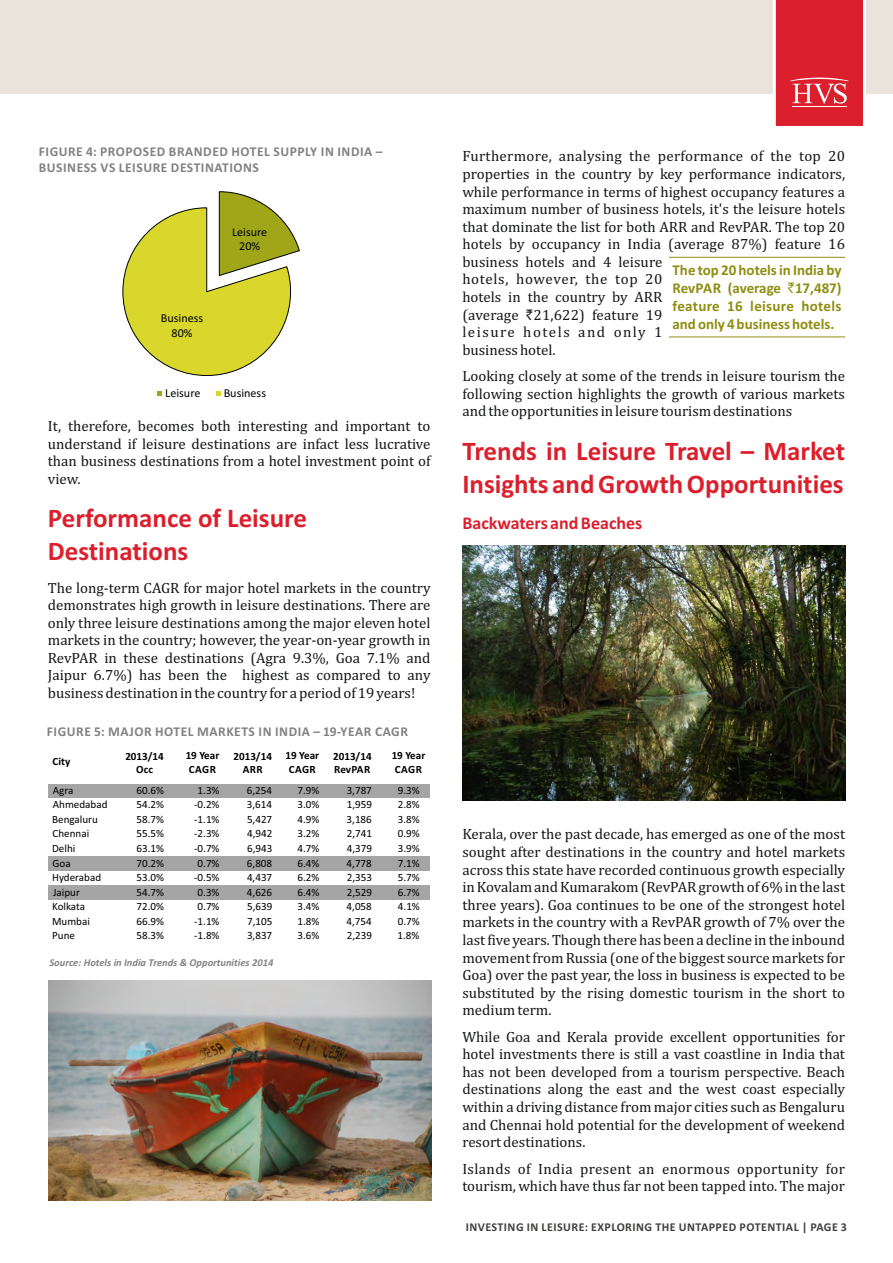
<style>
.page{position:relative;width:893px;height:1263px;background:#fff}
.page>*{position:absolute;margin:0;border:0;box-sizing:border-box;transform-origin:0 0}
.t1{font:700 27px/33px "Calibri";color:#dc1f2c}
.t2{font:700 18px "Calibri";color:#dc1f2c}
.t3{font:15px/17.5px "Cambria";color:#151616;text-align:justify}
.t4{font:700 15px/18px "Calibri";color:#908d12;text-align:justify}
.t5{font:700 13.5px/16.5px "Calibri";letter-spacing:.04em;color:#818281}
.t6{font:12.15px/14.9px "Calibri";color:#000;text-align:center}
.t7{font:700 12px "Calibri";letter-spacing:.04em;color:#40403f}
.t8{font:11.1px "Calibri";color:#000}
.t9{font:700 11.1px/13.5px "Calibri";color:#000}
.t10{font:italic 700 10.5px "Calibri";color:#818281}
.s1{font-family:"Rupee"}
.s2{font-family:"Rupee";font-weight:400}
</style>
<div class="page">
<svg style="left:123px;top:191px;width:177px;height:185px"></svg>
<svg style="left:157px;top:391px;width:4px;height:4px"></svg>
<svg style="left:216px;top:391px;width:5px;height:4px"></svg>
<div style="left:0;top:0;width:893px;height:94px;background:#eae3db"></div>
<svg style="left:773px;top:0;width:93px;height:126px;background:#df3541"></svg>
<hr style="left:669px;top:257px;width:176px;height:1px;background:#908d12">
<hr style="left:669px;top:337px;width:176px;height:1px;background:#908d12">
<div style="left:48px;top:783px;width:382px;height:14px;background:#a5a5a5"></div>
<div style="left:48px;top:856px;width:382px;height:14px;background:#a5a5a5"></div>
<div style="left:48px;top:885px;width:382px;height:14px;background:#a5a5a5"></div>
<img style="left:48px;top:981px;width:383px;height:220px">
<img style="left:462px;top:546px;width:383px;height:254px">
<p class="t5" style="left:39px;top:144px;width:345px">FIGURE 4: PROPOSED BRANDED HOTEL SUPPLY IN INDIA –<br>BUSINESS VS LEISURE DESTINATIONS</p>
<p class="t6" style="left:161px;top:312px;width:44px">Business<br>80%</p>
<p class="t6" style="left:232px;top:225px;width:37px">Leisure<br>20%</p>
<p class="t6" style="left:165px;top:386px;width:37px">Leisure</p>
<p class="t6" style="left:224px;top:386px;width:44px">Business</p>
<p class="t3" style="left:48px;top:418px;width:384px">It, therefore, becomes both interesting and important to understand if leisure destinations are infact less lucrative than business destinations from a hotel investment point of view.</p>
<h1 class="t1" style="left:48px;top:504px;width:261px">Performance of Leisure<br>Destinations</h1>
<p class="t3" style="left:48px;top:579px;width:384px">The long-term CAGR for major hotel markets in the country demonstrates high growth in leisure destinations. There are only three leisure destinations among the major eleven hotel markets in the country; however, the year-on-year growth in RevPAR in these destinations (Agra 9.3%, Goa 7.1% and Jaipur 6.7%) has been the highest as compared to any business destination in the country for a period of 19 years!</p>
<p class="t5" style="left:47px;top:725px;width:363px">FIGURE 5: MAJOR HOTEL MARKETS IN INDIA – 19-YEAR CAGR</p>
<p class="t9" style="left:53px;top:756px;width:19px">City</p>
<p class="t9" style="left:125px;top:750px;width:40px;text-align:center">2013/14<br>Occ</p>
<p class="t9" style="left:186px;top:750px;width:35px">19 Year<br>CAGR</p>
<p class="t9" style="left:233px;top:750px;width:40px;text-align:center">2013/14<br>ARR</p>
<p class="t9" style="left:285px;top:750px;width:35px">19 Year<br>CAGR</p>
<p class="t9" style="left:333px;top:750px;width:40px">2013/14<br>RevPAR</p>
<p class="t9" style="left:392px;top:750px;width:35px">19 Year<br>CAGR</p>
<p class="t8" style="left:53px;top:785px;width:22px">Agra</p>
<p class="t8" style="left:136px;top:785px;width:29px">60.6%</p>
<p class="t8" style="left:198px;top:785px;width:23px">1.3%</p>
<p class="t8" style="left:247px;top:785px;width:27px">6,254</p>
<p class="t8" style="left:297px;top:785px;width:23px">7.9%</p>
<p class="t8" style="left:347px;top:785px;width:27px">3,787</p>
<p class="t8" style="left:398px;top:785px;width:23px">9.3%</p>
<p class="t8" style="left:53px;top:800px;width:56px">Ahmedabad</p>
<p class="t8" style="left:136px;top:800px;width:29px">54.2%</p>
<p class="t8" style="left:194px;top:800px;width:27px">-0.2%</p>
<p class="t8" style="left:247px;top:800px;width:27px">3,614</p>
<p class="t8" style="left:297px;top:800px;width:23px">3.0%</p>
<p class="t8" style="left:347px;top:800px;width:27px">1,959</p>
<p class="t8" style="left:398px;top:800px;width:23px">2.8%</p>
<p class="t8" style="left:52px;top:814px;width:47px">Bengaluru</p>
<p class="t8" style="left:136px;top:814px;width:29px">58.7%</p>
<p class="t8" style="left:194px;top:814px;width:27px">-1.1%</p>
<p class="t8" style="left:247px;top:814px;width:27px">5,427</p>
<p class="t8" style="left:297px;top:814px;width:23px">4.9%</p>
<p class="t8" style="left:347px;top:814px;width:27px">3,186</p>
<p class="t8" style="left:398px;top:814px;width:23px">3.8%</p>
<p class="t8" style="left:53px;top:829px;width:38px">Chennai</p>
<p class="t8" style="left:136px;top:829px;width:29px">55.5%</p>
<p class="t8" style="left:194px;top:829px;width:27px">-2.3%</p>
<p class="t8" style="left:247px;top:829px;width:27px">4,942</p>
<p class="t8" style="left:297px;top:829px;width:23px">3.2%</p>
<p class="t8" style="left:347px;top:829px;width:27px">2,741</p>
<p class="t8" style="left:398px;top:829px;width:23px">0.9%</p>
<p class="t8" style="left:52px;top:844px;width:25px">Delhi</p>
<p class="t8" style="left:136px;top:844px;width:29px">63.1%</p>
<p class="t8" style="left:194px;top:844px;width:27px">-0.7%</p>
<p class="t8" style="left:247px;top:844px;width:27px">6,943</p>
<p class="t8" style="left:297px;top:844px;width:23px">4.7%</p>
<p class="t8" style="left:347px;top:844px;width:27px">4,379</p>
<p class="t8" style="left:398px;top:844px;width:23px">3.9%</p>
<p class="t8" style="left:53px;top:858px;width:20px">Goa</p>
<p class="t8" style="left:136px;top:858px;width:29px">70.2%</p>
<p class="t8" style="left:198px;top:858px;width:23px">0.7%</p>
<p class="t8" style="left:247px;top:858px;width:27px">6,808</p>
<p class="t8" style="left:297px;top:858px;width:23px">6.4%</p>
<p class="t8" style="left:347px;top:858px;width:27px">4,778</p>
<p class="t8" style="left:398px;top:858px;width:23px">7.1%</p>
<p class="t8" style="left:52px;top:873px;width:50px">Hyderabad</p>
<p class="t8" style="left:136px;top:873px;width:29px">53.0%</p>
<p class="t8" style="left:194px;top:873px;width:27px">-0.5%</p>
<p class="t8" style="left:247px;top:873px;width:27px">4,437</p>
<p class="t8" style="left:297px;top:873px;width:23px">6.2%</p>
<p class="t8" style="left:347px;top:873px;width:27px">2,353</p>
<p class="t8" style="left:398px;top:873px;width:23px">5.7%</p>
<p class="t8" style="left:53px;top:887px;width:28px">Jaipur</p>
<p class="t8" style="left:136px;top:887px;width:29px">54.7%</p>
<p class="t8" style="left:198px;top:887px;width:23px">0.3%</p>
<p class="t8" style="left:247px;top:887px;width:27px">4,626</p>
<p class="t8" style="left:297px;top:887px;width:23px">6.4%</p>
<p class="t8" style="left:347px;top:887px;width:27px">2,529</p>
<p class="t8" style="left:398px;top:887px;width:23px">6.7%</p>
<p class="t8" style="left:52px;top:902px;width:34px">Kolkata</p>
<p class="t8" style="left:136px;top:902px;width:29px">72.0%</p>
<p class="t8" style="left:198px;top:902px;width:23px">0.7%</p>
<p class="t8" style="left:247px;top:902px;width:27px">5,639</p>
<p class="t8" style="left:297px;top:902px;width:23px">3.4%</p>
<p class="t8" style="left:347px;top:902px;width:27px">4,058</p>
<p class="t8" style="left:398px;top:902px;width:23px">4.1%</p>
<p class="t8" style="left:52px;top:916px;width:39px">Mumbai</p>
<p class="t8" style="left:136px;top:916px;width:29px">66.9%</p>
<p class="t8" style="left:194px;top:916px;width:27px">-1.1%</p>
<p class="t8" style="left:247px;top:916px;width:27px">7,105</p>
<p class="t8" style="left:297px;top:916px;width:23px">1.8%</p>
<p class="t8" style="left:346px;top:916px;width:27px">4,754</p>
<p class="t8" style="left:398px;top:916px;width:23px">0.7%</p>
<p class="t8" style="left:52px;top:931px;width:24px">Pune</p>
<p class="t8" style="left:136px;top:931px;width:29px">58.3%</p>
<p class="t8" style="left:194px;top:931px;width:27px">-1.8%</p>
<p class="t8" style="left:247px;top:931px;width:27px">3,837</p>
<p class="t8" style="left:297px;top:931px;width:23px">3.6%</p>
<p class="t8" style="left:347px;top:931px;width:27px">2,239</p>
<p class="t8" style="left:398px;top:931px;width:23px">1.8%</p>
<p class="t10" style="left:49px;top:958px;width:226px">Source: Hotels in India Trends &amp; Opportunities 2014</p>
<p class="t3" style="left:462px;top:148px;width:384px;text-align:left">Furthermore, analysing the performance of the top 20 properties in the country by key performance indicators, while performance in terms of highest occupancy features a maximum number of business hotels, it's the leisure hotels that dominate the list for both ARR and RevPAR. The top 20 hotels by occupancy in India (average 87%) feature 16 business hotels and 4 leisure<br>hotels, however, the top 20<br>hotels in the country by ARR<br>(average <span class="s1">`</span>21,622) feature 19<br>leisure hotels and only 1<br>business hotel.</p>
<p class="t3" style="left:462px;top:368px;width:384px">Looking closely at some of the trends in leisure tourism the following section highlights the growth of various markets and the opportunities in leisure tourism destinations</p>
<h1 class="t1" style="left:462px;top:437px;width:384px">Trends in Leisure Travel – Market<br>Insights and Growth Opportunities</h1>
<p class="t2" style="left:462px;top:516px;width:182px">Backwaters and Beaches</p>
<p class="t4" style="left:672px;top:262px;width:171px">The top 20 hotels in India by RevPAR (average <span class="s2">`</span>17,487) feature 16 leisure hotels and only 4 business hotels.</p>
<p class="t3" style="left:462px;top:826px;width:384px">Kerala, over the past decade, has emerged as one of the most sought after destinations in the country and hotel markets across this state have recorded continuous growth especially in Kovalam and Kumarakom (RevPAR growth of 6% in the last three years). Goa continues to be one of the strongest hotel markets in the country with a RevPAR growth of 7% over the last five years. Though there has been a decline in the inbound movement from Russia (one of the biggest source markets for Goa) over the past year, the loss in business is expected to be substituted by the rising domestic tourism in the short to medium term.</p>
<p class="t3" style="left:462px;top:1029px;width:384px">While Goa and Kerala provide excellent opportunities for hotel investments there is still a vast coastline in India that has not been developed from a tourism perspective. Beach destinations along the east and the west coast especially within a driving distance from major cities such as Bengaluru and Chennai hold potential for the development of weekend resort destinations.</p>
<p class="t3" style="left:462px;top:1161px;width:384px">Islands of India present an enormous opportunity for tourism, which have thus far not been tapped into. The major</p>
<p class="t7" style="left:466px;top:1222px;width:383px">INVESTING IN LEISURE: EXPLORING THE UNTAPPED POTENTIAL | PAGE 3</p>
</div>
